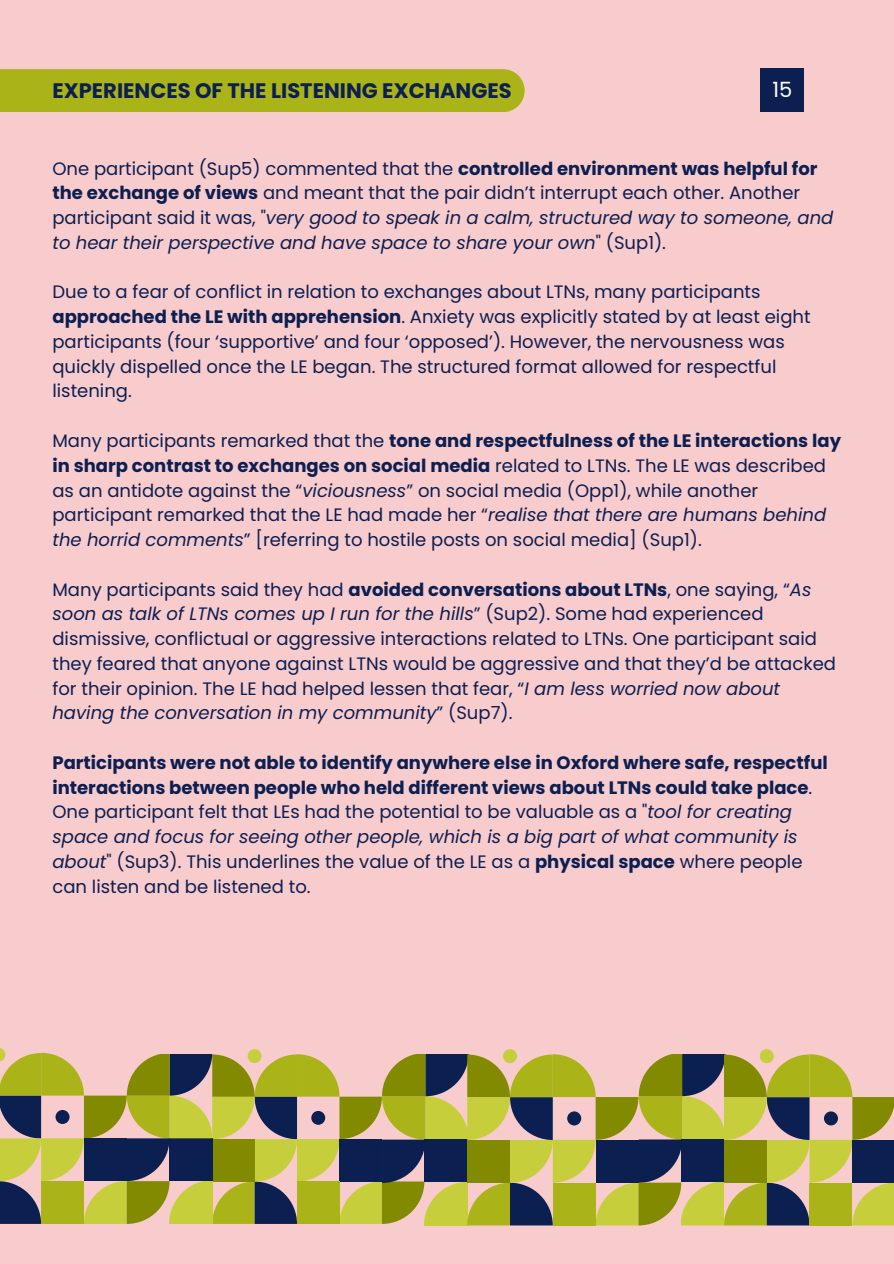
<style>
.page{position:relative;width:894px;height:1264px;background:#fff}
.page>*{position:absolute;margin:0;border:0;box-sizing:border-box;transform-origin:0 0}
.t1{font:700 21px "Poppins";color:#0b1f51}
.t2{font:21px "Poppins";color:#fff}
.t3{font:18px/24.8px "Poppins";color:#0b1f51}
.t4{font:700 18px/24.8px "Poppins";color:#0b1f51}
.s1{font-weight:700}
.s2{font-style:italic}
.s3{font-weight:400}
.s4{font-weight:400;font-style:italic}
</style>
<div class="page">
<div style="left:0;top:0;width:893px;height:1263px;background:#f8cbcd"></div>
<div style="left:760px;top:68px;width:44px;height:44px;background:#0b1f51"></div>
<svg style="left:0;top:1048px;width:893px;height:177px"></svg>
<div style="left:852px;top:1139px;width:41px;height:43px;background:#0b1f51"></div>
<div style="left:809px;top:1182px;width:43px;height:43px;background:#aab318"></div>
<div style="left:823px;top:1111px;width:14px;height:14px;background:#0b1f51;border-radius:50%"></div>
<div style="left:0;top:69px;width:524px;height:43px;background:#aab318"></div>
<p class="t1" style="left:52px;top:76px;width:460px">EXPERIENCES OF THE LISTENING EXCHANGES</p>
<p class="t2" style="left:772px;top:75px;width:21px">15</p>
<p class="t3" style="left:52px;top:156px;width:782px">One participant (Sup5) commented that the <span class="s1">controlled environment was helpful for the exchange of views</span> and meant that the pair didn’t interrupt each other. Another participant said it was, "<span class="s2">very good to speak in a calm, structured way to someone, and to hear their perspective and have space to share your own</span>" (Sup1).</p>
<p class="t3" style="left:52px;top:280px;width:759px">Due to a fear of conflict in relation to exchanges about LTNs, many participants <span class="s1">approached the LE with apprehension</span>. Anxiety was explicitly stated by at least eight participants (four ‘supportive’ and four ‘opposed’). However, the nervousness was quickly dispelled once the LE began. The structured format allowed for respectful listening.</p>
<p class="t3" style="left:52px;top:428px;width:789px">Many participants remarked that the <span class="s1">tone and respectfulness of the LE interactions lay in sharp contrast to exchanges on social media</span> related to LTNs. The LE was described as an antidote against the “<span class="s2">viciousness</span>” on social media (Opp1), while another participant remarked that the LE had made her “<span class="s2">realise that there are humans behind the horrid comments</span>” [referring to hostile posts on social media] (Sup1).</p>
<p class="t3" style="left:52px;top:577px;width:784px">Many participants said they had <span class="s1">avoided conversations about LTNs</span>, one saying, “<span class="s2">As soon as talk of LTNs comes up I run for the hills</span>” (Sup2). Some had experienced dismissive, conflictual or aggressive interactions related to LTNs. One participant said they feared that anyone against LTNs would be aggressive and that they’d be attacked for their opinion. The LE had helped lessen that fear, “<span class="s2">I am less worried now about having the conversation in my community</span>” (Sup7).</p>
<p class="t4" style="left:52px;top:750px;width:776px">Participants were not able to identify anywhere else in Oxford where safe, respectful interactions between people who held different views about LTNs could take place<span class="s3">.<br>One participant felt that LEs had the potential to be valuable as a "</span><span class="s4">tool for creating space and focus for seeing other people, which is a big part of what community is about</span><span class="s3">" (Sup3). This underlines the value of the LE as a</span> physical space <span class="s3">where people can listen and be listened to.</span></p>
</div>
